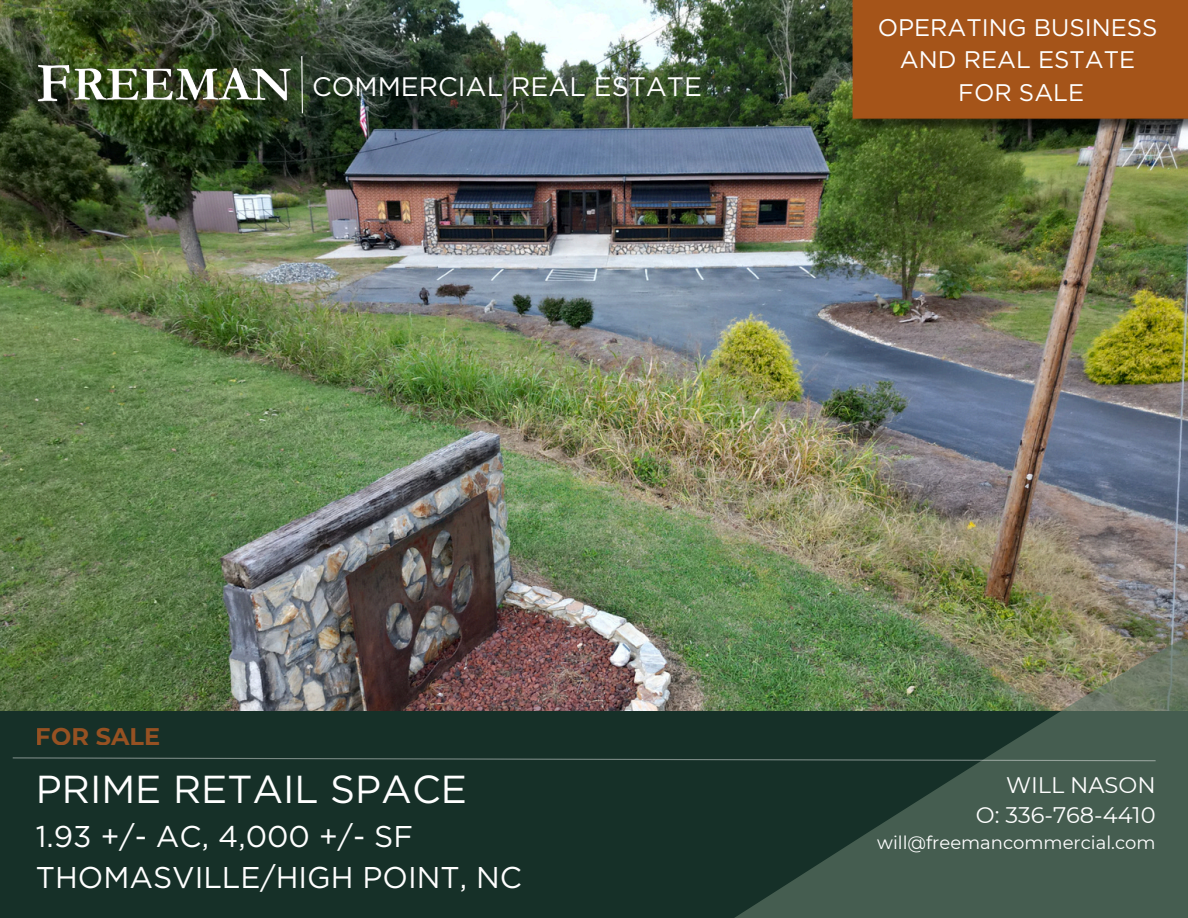
<style>
.page{position:relative;width:1188px;height:918px;background:#fff}
.page>*{position:absolute;margin:0;border:0;box-sizing:border-box;transform-origin:0 0}
.t1{font:39px "Gotham";color:#fff}
.t2{font:30px/40.5px "Gotham";color:#fff}
.t3{font:26.7px "Gotham";color:#fff}
.t4{font:24px/32.7px "Gotham";color:#fff;text-align:center}
.t5{font:700 24px "Montserrat";color:#a75622}
.t6{font:22.5px/30.3px "Montserrat";color:#fff;text-align:right}
.t7{font:18px "Montserrat";color:#fff}
</style>
<div class="page">
<img style="left:0;top:0;width:1188px;height:712px">
<div style="left:0;top:712px;width:1188px;height:206px;background:#163028"></div>
<svg style="left:725px;top:638px;width:463px;height:280px;fill:#455d50"></svg>
<svg style="left:12px;top:757px;width:1145px;height:4px"></svg>
<img style="left:834px;top:0;width:354px;height:175px">
<img style="left:86px;top:54px;width:220px;height:63px">
<img style="left:22px;top:52px;width:64px;height:69px">
<h5 class="t3" style="left:312px;top:71px;width:391px">COMMERCIAL REAL ESTATE</h5>
<p class="t4" style="left:878px;top:11px;width:281px">OPERATING BUSINESS<br>AND REAL ESTATE<br>FOR SALE</p>
<p class="t5" style="left:36px;top:721px;width:126px">FOR SALE</p>
<h3 class="t1" style="left:36px;top:766px;width:433px">PRIME RETAIL SPACE</h3>
<h3 class="t2" style="left:36px;top:816px;width:488px">1.93 +/- AC, 4,000 +/- SF<br>THOMASVILLE/HIGH POINT, NC</h3>
<p class="t6" style="left:976px;top:769px;width:181px">WILL NASON<br>O: 336-768-4410</p>
<p class="t7" style="left:877px;top:831px;width:280px">will@freemancommercial.com</p>
</div>
